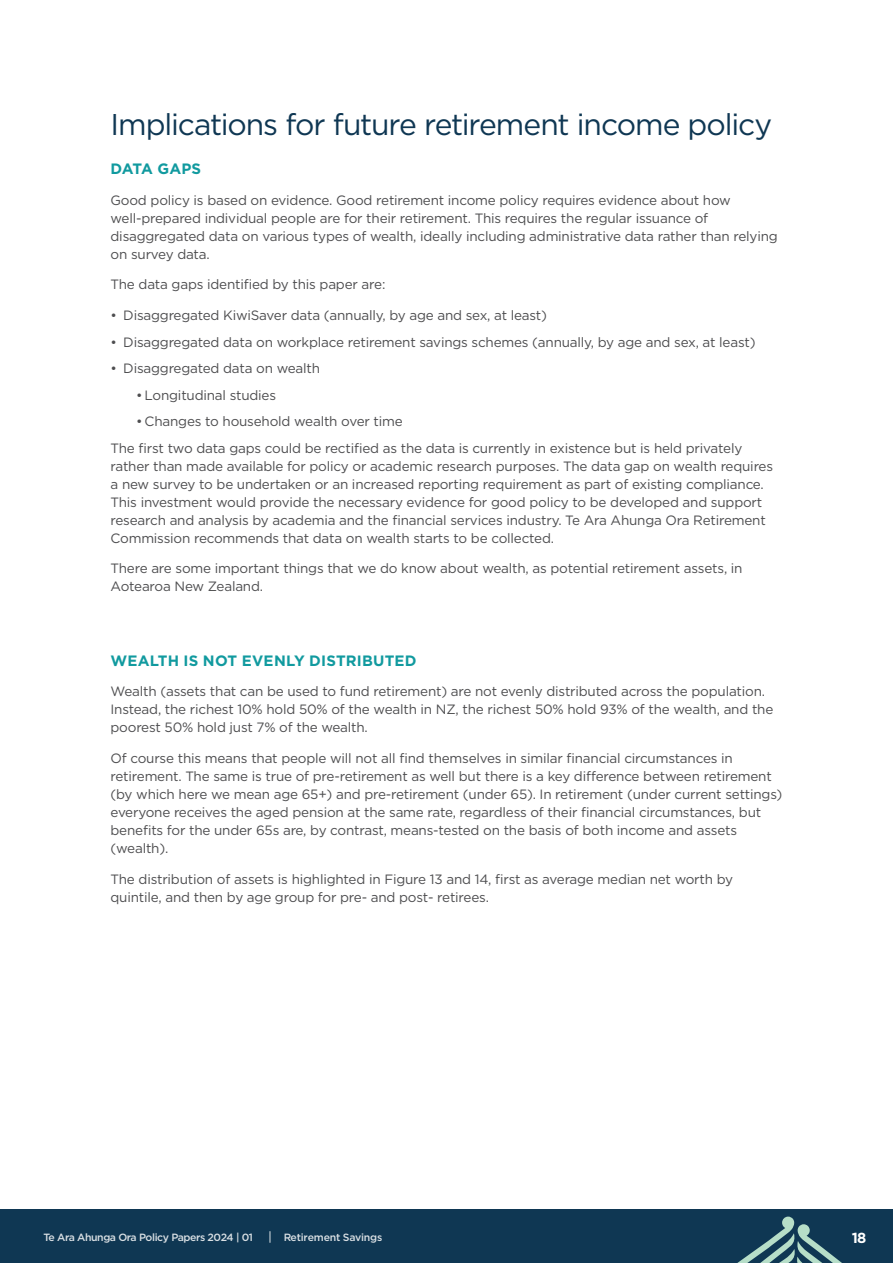
<style>
.page{position:relative;width:893px;height:1263px;background:#fff}
.page>*{position:absolute;margin:0;border:0;box-sizing:border-box;transform-origin:0 0}
.sub_head_2{font:30px "Gotham";letter-spacing:-.04em;color:#0f3753}
.sub_head_1{font:700 15px "Gotham";letter-spacing:.01em;color:#119a9f}
.sub_head_1-2{font:700 15px "Gotham";letter-spacing:-.015em;color:#119a9f}
.t1{font:700 14.55px "Gotham";color:#fff}
.Body{font:13.5px/18px "Gotham";letter-spacing:-.015em;color:#4d4d4f}
.t2{font:500 10.5px "Gotham";letter-spacing:-.04em;color:#fff}
.t3{font:500 10.5px "Gotham";letter-spacing:-.02em;color:#fff}
</style>
<div class="page">
<div style="left:0;top:1210px;width:893px;height:53px;background:#0f3753"></div>
<svg style="left:737px;top:1216px;width:105px;height:47px"></svg>
<p class="sub_head_2" style="left:111px;top:105px;width:663px">Implications for future retirement income policy</p>
<p class="sub_head_1-2" style="left:111px;top:159px;width:92px">DATA GAPS</p>
<p class="Body" style="left:111px;top:191px;width:669px">Good policy is based on evidence. Good retirement income policy requires evidence about how well-prepared individual people are for their retirement. This requires the regular issuance of disaggregated data on various types of wealth, ideally including administrative data rather than relying on survey data.</p>
<p class="Body" style="left:111px;top:275px;width:276px">The data gaps identified by this paper are:</p>
<p class="Body" style="left:111px;top:306px;width:438px">• Disaggregated KiwiSaver data (annually, by age and sex, at least)</p>
<p class="Body" style="left:111px;top:333px;width:646px">• Disaggregated data on workplace retirement savings schemes (annually, by age and sex, at least)</p>
<p class="Body" style="left:111px;top:359px;width:211px">• Disaggregated data on wealth</p>
<p class="Body" style="left:136px;top:386px;width:142px">• Longitudinal studies</p>
<p class="Body" style="left:136px;top:412px;width:268px">• Changes to household wealth over time</p>
<p class="Body" style="left:111px;top:439px;width:664px">The first two data gaps could be rectified as the data is currently in existence but is held privately rather than made available for policy or academic research purposes. The data gap on wealth requires a new survey to be undertaken or an increased reporting requirement as part of existing compliance.<br>This investment would provide the necessary evidence for good policy to be developed and support research and analysis by academia and the financial services industry. Te Ara Ahunga Ora Retirement Commission recommends that data on wealth starts to be collected.</p>
<p class="Body" style="left:111px;top:559px;width:634px">There are some important things that we do know about wealth, as potential retirement assets, in<br>Aotearoa New Zealand.</p>
<p class="sub_head_1" style="left:111px;top:650px;width:308px">WEALTH IS NOT EVENLY DISTRIBUTED</p>
<p class="Body" style="left:111px;top:682px;width:664px">Wealth (assets that can be used to fund retirement) are not evenly distributed across the population.<br>Instead, the richest 10% hold 50% of the wealth in NZ, the richest 50% hold 93% of the wealth, and the poorest 50% hold just 7% of the wealth.</p>
<p class="Body" style="left:111px;top:749px;width:673px">Of course this means that people will not all find themselves in similar financial circumstances in retirement. The same is true of pre-retirement as well but there is a key difference between retirement (by which here we mean age 65+) and pre-retirement (under 65). In retirement (under current settings) everyone receives the aged pension at the same rate, regardless of their financial circumstances, but benefits for the under 65s are, by contrast, means-tested on the basis of both income and assets (wealth).</p>
<p class="Body" style="left:111px;top:870px;width:624px">The distribution of assets is highlighted in Figure 13 and 14, first as average median net worth by quintile, and then by age group for pre- and post- retirees.</p>
<p class="t2" style="left:43px;top:1230px;width:211px">Te Ara Ahunga Ora Policy Papers 2024 | 01</p>
<p class="t3" style="left:283px;top:1231px;width:101px">Retirement Savings</p>
<p class="t1" style="left:852px;top:1228px;width:16px">18</p>
</div>
